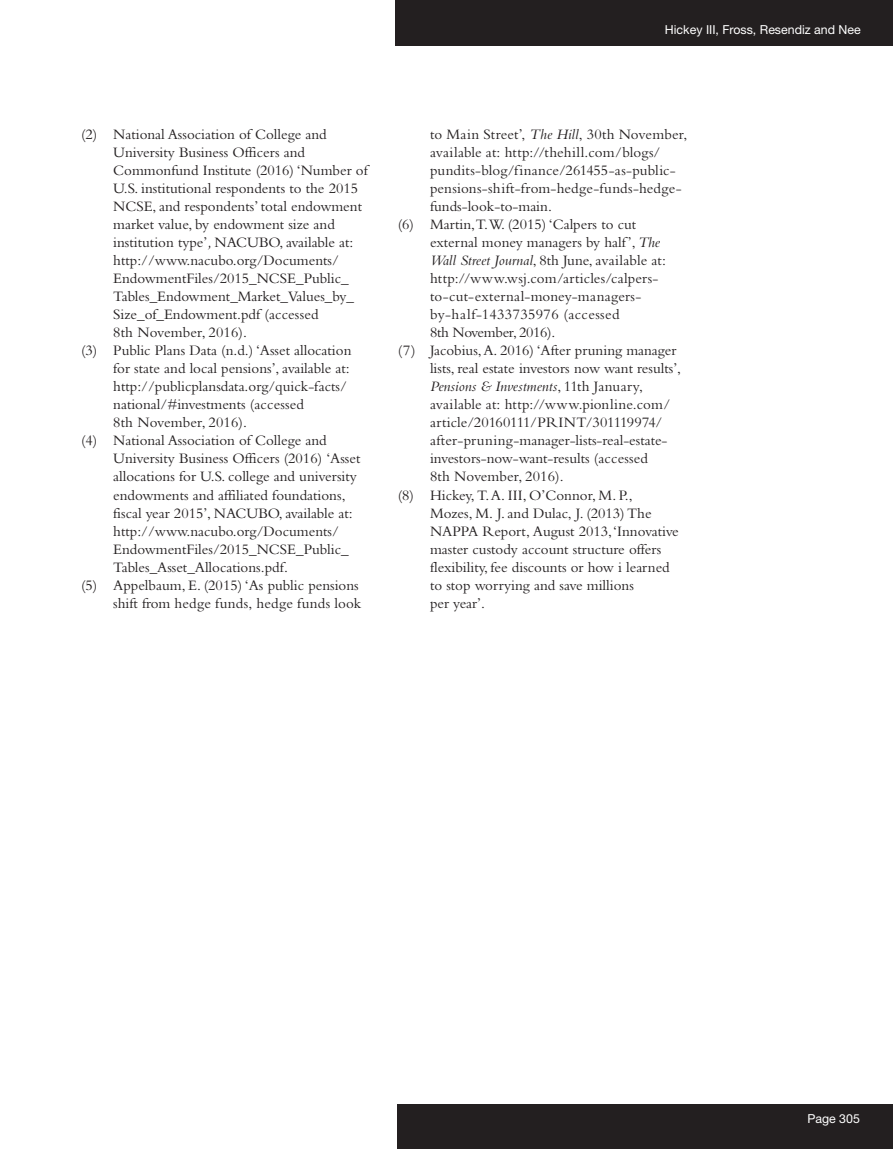
<style>
.page{position:relative;width:893px;height:1149px;background:#fff}
.page>*{position:absolute;margin:0;border:0;box-sizing:border-box;transform-origin:0 0}
.t1{font:15px "Bembo";color:#231f20}
.t2{font:15px "Bembo";letter-spacing:.02em;color:#231f20}
.t3{font:italic 15px "Bembo";color:#231f20}
.t4{font:15px "Bembo";letter-spacing:.025em;color:#231f20}
.t5{font:15px "Bembo";letter-spacing:-.02em;color:#231f20}
.t6{font:12.3px "Helvetica Neue";color:#fff}
.s1{font-style:italic}
.s2{font-style:normal}
</style>
<div class="page">
<div style="left:396px;top:0;width:497px;height:46px;background:#231f20"></div>
<div style="left:397px;top:1103px;width:496px;height:45px;background:#231f20"></div>
<p class="t6" style="left:665px;top:20px;width:197px">Hickey III, Fross, Resendiz and Nee</p>
<p class="t1" style="left:81px;top:126px;width:247px">(2) National Association of College and</p>
<p class="t1" style="left:113px;top:144px;width:193px">University Business Officers and</p>
<p class="t1" style="left:113px;top:162px;width:256px">Commonfund Institute (2016) ‘Number of</p>
<p class="t1" style="left:113px;top:180px;width:246px">U.S. institutional respondents to the 2015</p>
<p class="t1" style="left:113px;top:198px;width:250px">NCSE, and respondents’ total endowment</p>
<p class="t1" style="left:113px;top:216px;width:223px">market value, by endowment size and</p>
<p class="t1" style="left:113px;top:234px;width:242px">institution type’<span class="s1">,</span> NACUBO, available at:</p>
<p class="t1" style="left:113px;top:252px;width:227px">http://www.nacubo.org/Documents/</p>
<p class="t1" style="left:113px;top:270px;width:237px">EndowmentFiles/2015_NCSE_Public_</p>
<p class="t1" style="left:113px;top:288px;width:242px">Tables_Endowment_Market_Values_by_</p>
<p class="t1" style="left:113px;top:306px;width:207px">Size_of_Endowment.pdf (accessed</p>
<p class="t1" style="left:113px;top:324px;width:135px">8th November, 2016).</p>
<p class="t1" style="left:81px;top:342px;width:272px">(3) Public Plans Data (n.d.) ‘Asset allocation</p>
<p class="t1" style="left:113px;top:360px;width:238px">for state and local pensions’, available at:</p>
<p class="t1" style="left:113px;top:378px;width:235px">http://publicplansdata.org/quick-facts/</p>
<p class="t1" style="left:113px;top:396px;width:192px">national/#investments (accessed</p>
<p class="t1" style="left:113px;top:414px;width:135px">8th November, 2016).</p>
<p class="t1" style="left:81px;top:432px;width:247px">(4) National Association of College and</p>
<p class="t1" style="left:113px;top:450px;width:249px">University Business Officers (2016) ‘Asset</p>
<p class="t1" style="left:113px;top:468px;width:245px">allocations for U.S. college and university</p>
<p class="t1" style="left:113px;top:486px;width:234px">endowments and affiliated foundations,</p>
<p class="t1" style="left:113px;top:504px;width:241px">fiscal year 2015’, NACUBO, available at:</p>
<p class="t1" style="left:113px;top:522px;width:227px">http://www.nacubo.org/Documents/</p>
<p class="t1" style="left:113px;top:540px;width:237px">EndowmentFiles/2015_NCSE_Public_</p>
<p class="t1" style="left:113px;top:558px;width:176px">Tables_Asset_Allocations.pdf.</p>
<p class="t1" style="left:81px;top:576px;width:279px">(5) Appelbaum, E. (2015) ‘As public pensions</p>
<p class="t1" style="left:113px;top:594px;width:250px">shift from hedge funds, hedge funds look</p>
<p class="t1" style="left:430px;top:126px;width:259px">to Main Street’, <span class="s1">The Hill</span>, 30th November,</p>
<p class="t1" style="left:430px;top:144px;width:232px">available at: http://thehill.com/blogs/</p>
<p class="t1" style="left:430px;top:162px;width:247px">pundits-blog/finance/261455-as-public-</p>
<p class="t1" style="left:430px;top:180px;width:253px">pensions-shift-from-hedge-funds-hedge-</p>
<p class="t1" style="left:430px;top:198px;width:123px">funds-look-to-main.</p>
<p class="t1" style="left:398px;top:216px;width:240px">(6) Martin,T.W. (2015) ‘Calpers to cut</p>
<p class="t1" style="left:430px;top:234px;width:232px">external money managers by half’, <span class="s1">The</span></p>
<p class="t1" style="left:430px;top:252px;width:238px"><span class="s1">Wall Street Journal</span>, 8th June, available at:</p>
<p class="t2" style="left:430px;top:270px;width:230px">http://www.wsj.com/articles/calpers-</p>
<p class="t2" style="left:430px;top:288px;width:213px">to-cut-external-money-managers-</p>
<p class="t4" style="left:430px;top:306px;width:191px">by-half-1433735976 (accessed</p>
<p class="t5" style="left:430px;top:324px;width:127px">8th November, 2016).</p>
<p class="t1" style="left:398px;top:342px;width:280px">(7) Jacobius, A. 2016) ‘After pruning manager</p>
<p class="t1" style="left:430px;top:360px;width:253px">lists, real estate investors now want results’,</p>
<p class="t3" style="left:430px;top:378px;width:215px">Pensions &amp; Investments<span class="s2">, 11th January,</span></p>
<p class="t1" style="left:430px;top:396px;width:242px">available at: http://www.pionline.com/</p>
<p class="t1" style="left:430px;top:414px;width:234px">article/20160111/PRINT/301119974/</p>
<p class="t1" style="left:430px;top:432px;width:239px">after-pruning-manager-lists-real-estate-</p>
<p class="t1" style="left:430px;top:450px;width:220px">investors-now-want-results (accessed</p>
<p class="t1" style="left:430px;top:468px;width:135px">8th November, 2016).</p>
<p class="t1" style="left:398px;top:486px;width:236px">(8) Hickey, T. A. III, O’Connor, M. P.,</p>
<p class="t1" style="left:430px;top:504px;width:223px">Mozes, M. J. and Dulac, J. (2013) The</p>
<p class="t1" style="left:430px;top:522px;width:250px">NAPPA Report, August 2013, ‘Innovative</p>
<p class="t1" style="left:430px;top:540px;width:233px">master custody account structure offers</p>
<p class="t1" style="left:430px;top:558px;width:241px">flexibility, fee discounts or how i learned</p>
<p class="t1" style="left:430px;top:576px;width:205px">to stop worrying and save millions</p>
<p class="t1" style="left:430px;top:594px;width:56px">per year’.</p>
<p class="t6" style="left:807px;top:1109px;width:54px">Page 305</p>
</div>
